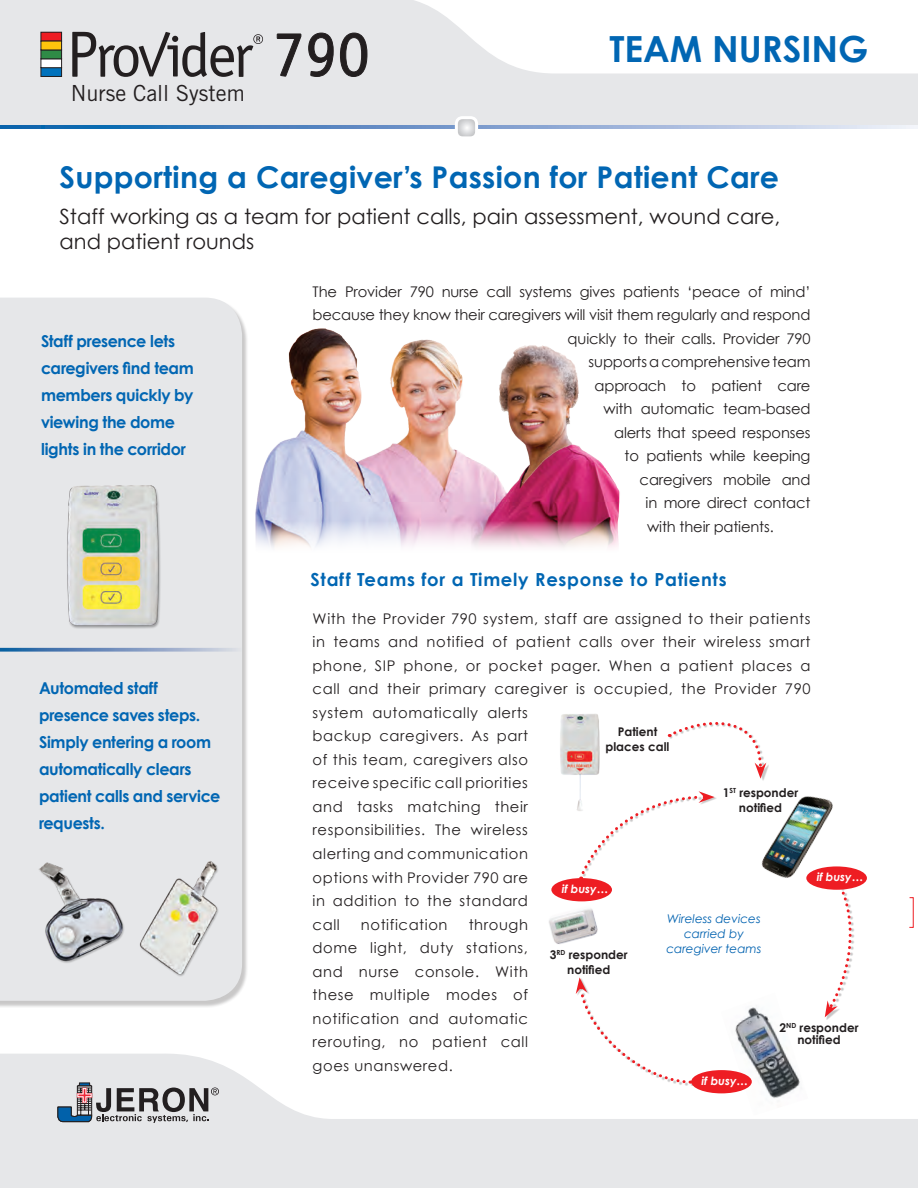
<style>
.page{position:relative;width:918px;height:1188px;background:#fff}
.page>*{position:absolute;margin:0;border:0;box-sizing:border-box;transform-origin:0 0}
.t1{font:64.65px "Officina Sans";color:#231f20}
.t2{font:700 36px "Century Gothic";color:#0166b3}
.t3{font:700 30px "Century Gothic";letter-spacing:.01em;color:#0166b3}
.t4{font:22.2px "Trade Gothic";color:#231f20}
.t5{font:21px/25.2px "Century Gothic";color:#231f20}
.t6{font:700 18px "Century Gothic";letter-spacing:.04em;color:#0166b3}
.t7{font:700 16.35px/27px "Century Gothic";letter-spacing:-.02em;color:#0166b3}
.t8{font:14.7px/23.5px "Century Gothic";letter-spacing:.04em;color:#231f20}
.t9{font:14.7px "Century Gothic";letter-spacing:-.01em;color:#231f20}
.t10{font:700 12px/15px "Century Gothic";color:#231f20;text-align:center}
.t11{font:italic 12px/15px "Century Gothic";color:#0162b0;text-align:center}
.t12{font:italic 700 11.4px "Century Gothic";color:#fff}
</style>
<div class="page">
<svg style="left:0;top:0;width:918px;height:126px;fill:#e6e7e9"></svg>
<svg style="left:0;top:1053px;width:918px;height:135px;fill:#e6e7e9"></svg>
<svg style="left:57px;top:1083px;width:162px;height:40px;background:#a3a4a9"></svg>
<div style="left:0;top:299px;width:249px;height:709px;background:#231f20;opacity:.25"></div>
<div style="left:0;top:298px;width:242px;height:703px;background:#e6e7e9"></div>
<svg style="left:0;top:126px;width:918px;height:3px;background:#759ecd"></svg>
<svg style="left:456px;top:117px;width:21px;height:18px"></svg>
<div style="left:455px;top:116px;width:23px;height:23px;border:3px solid #fff;border-radius:6px"></div>
<div style="left:41px;top:32px;width:21px;height:9px;background:#ee1d23"></div>
<div style="left:41px;top:32px;width:21px;height:9px;border:1px solid #231f20"></div>
<div style="left:41px;top:68px;width:21px;height:8px;background:#0072bc"></div>
<div style="left:41px;top:67px;width:21px;height:10px;border:1px solid #231f20"></div>
<div style="left:41px;top:59px;width:21px;height:9px;background:#fff"></div>
<div style="left:41px;top:58px;width:21px;height:10px;border:1px solid #231f20"></div>
<div style="left:41px;top:50px;width:21px;height:9px;background:#2f8b46"></div>
<div style="left:41px;top:50px;width:21px;height:9px;border:1px solid #231f20"></div>
<div style="left:41px;top:41px;width:21px;height:9px;background:#fec50d"></div>
<svg style="left:72px;top:32px;width:191px;height:45px;background:#acacad"></svg>
<svg style="left:277px;top:34px;width:24px;height:42px"></svg>
<svg style="left:308px;top:33px;width:25px;height:44px"></svg>
<svg style="left:340px;top:33px;width:27px;height:44px"></svg>
<img style="left:237px;top:318px;width:383px;height:236px">
<img style="left:62px;top:483px;width:101px;height:147px">
<svg style="left:0;top:648px;width:242px;height:4px"></svg>
<img style="left:36px;top:859px;width:194px;height:125px">
<img style="left:560px;top:714px;width:40px;height:97px">
<img style="left:761px;top:796px;width:72px;height:93px">
<img style="left:721px;top:1007px;width:87px;height:109px">
<img style="left:549px;top:908px;width:49px;height:36px">
<div style="left:669px;top:723px;width:100px;height:58px;background:#231f20;opacity:.25"></div>
<svg style="left:669px;top:722px;width:97px;height:57px"></svg>
<div style="left:826px;top:882px;width:28px;height:138px;background:#231f20;opacity:.25"></div>
<svg style="left:825px;top:886px;width:34px;height:131px"></svg>
<div style="left:577px;top:979px;width:117px;height:107px;background:#fff"></div>
<svg style="left:576px;top:977px;width:115px;height:108px"></svg>
<svg style="left:579px;top:791px;width:136px;height:89px"></svg>
<div style="left:806px;top:866px;width:61px;height:24px;background:#ee1d23;border-radius:50%"></div>
<div style="left:551px;top:878px;width:61px;height:23px;background:#ee1d23;border-radius:50%"></div>
<div style="left:691px;top:1070px;width:61px;height:23px;background:#ee1d23;border-radius:50%"></div>
<p class="t4" style="left:71px;top:80px;width:175px">Nurse Call System</p>
<h1 class="t1" style="left:273px;top:16px;width:99px">790</h1>
<p class="t2" style="left:609px;top:26px;width:261px">TEAM NURSING</p>
<p class="t3" style="left:60px;top:158px;width:721px">Supporting a Caregiver’s Passion for Patient Care</p>
<p class="t5" style="left:60px;top:204px;width:722px">Staff working as a team for patient calls, pain assessment, wound care, and patient rounds</p>
<p class="t7" style="left:41px;top:327px;width:154px">Staff presence lets caregivers find team members quickly by viewing the dome lights in the corridor</p>
<p class="t7" style="left:39px;top:674px;width:183px">Automated staff presence saves steps.<br>Simply entering a room automatically clears patient calls and service requests.</p>
<p class="t9" style="left:313px;top:282px;width:499px">The Provider 790 nurse call systems gives patients ‘peace of mind’</p>
<p class="t9" style="left:313px;top:306px;width:499px">because they know their caregivers will visit them regularly and respond</p>
<p class="t9" style="left:568px;top:329px;width:244px">quickly to their calls. Provider 790</p>
<p class="t9" style="left:589px;top:353px;width:223px">supports a comprehensive team</p>
<p class="t9" style="left:595px;top:376px;width:217px">approach to patient care</p>
<p class="t9" style="left:604px;top:400px;width:208px">with automatic team-based</p>
<p class="t9" style="left:614px;top:424px;width:198px">alerts that speed responses</p>
<p class="t9" style="left:625px;top:447px;width:187px">to patients while keeping</p>
<p class="t9" style="left:640px;top:471px;width:172px">caregivers mobile and</p>
<p class="t9" style="left:646px;top:494px;width:166px">in more direct contact</p>
<p class="t9" style="left:647px;top:518px;width:128px">with their patients.</p>
<p class="t6" style="left:310px;top:568px;width:418px">Staff Teams for a Timely Response to Patients</p>
<p class="t8" style="left:313px;top:606px;width:499px">With the Provider 790 system, staff are assigned to their patients in teams and notified of patient calls over their wireless smart phone, SIP phone, or pocket pager. When a patient places a call and their primary caregiver is occupied, the Provider 790 system automatically alerts<br>backup caregivers. As part<br>of this team, caregivers also<br>receive specific call priorities<br>and tasks matching their<br>responsibilities. The wireless<br>alerting and communication<br>options with Provider 790 are<br>in addition to the standard<br>call</p>
<p class="t10" style="left:618px;top:724px;width:41px">Patient</p>
<p class="t10" style="left:605px;top:739px;width:66px">places call</p>
<p class="t10" style="left:723px;top:785px;width:77px">1<sup>ST</sup> responder</p>
<p class="t10" style="left:739px;top:800px;width:45px">notified</p>
<p class="t12" style="left:817px;top:870px;width:48px">if busy…</p>
<p class="t12" style="left:562px;top:882px;width:48px">if busy…</p>
<p class="t11" style="left:666px;top:911px;width:97px">Wireless devices carried by caregiver teams</p>
<p class="t8" style="left:361px;top:912px;width:88px">notification</p>
<p class="t8" style="left:313px;top:912px;width:217px;text-align:justify;text-indent:156px">through dome light, duty stations, and nurse console. With these multiple modes of notification and automatic rerouting, no patient call goes unanswered.</p>
<p class="t10" style="left:550px;top:946px;width:79px">3<sup>RD</sup> responder notified</p>
<p class="t10" style="left:779px;top:1020px;width:81px">2<sup>ND</sup> responder</p>
<p class="t10" style="left:797px;top:1032px;width:45px">notified</p>
<p class="t12" style="left:702px;top:1074px;width:48px">if busy…</p>
</div>
